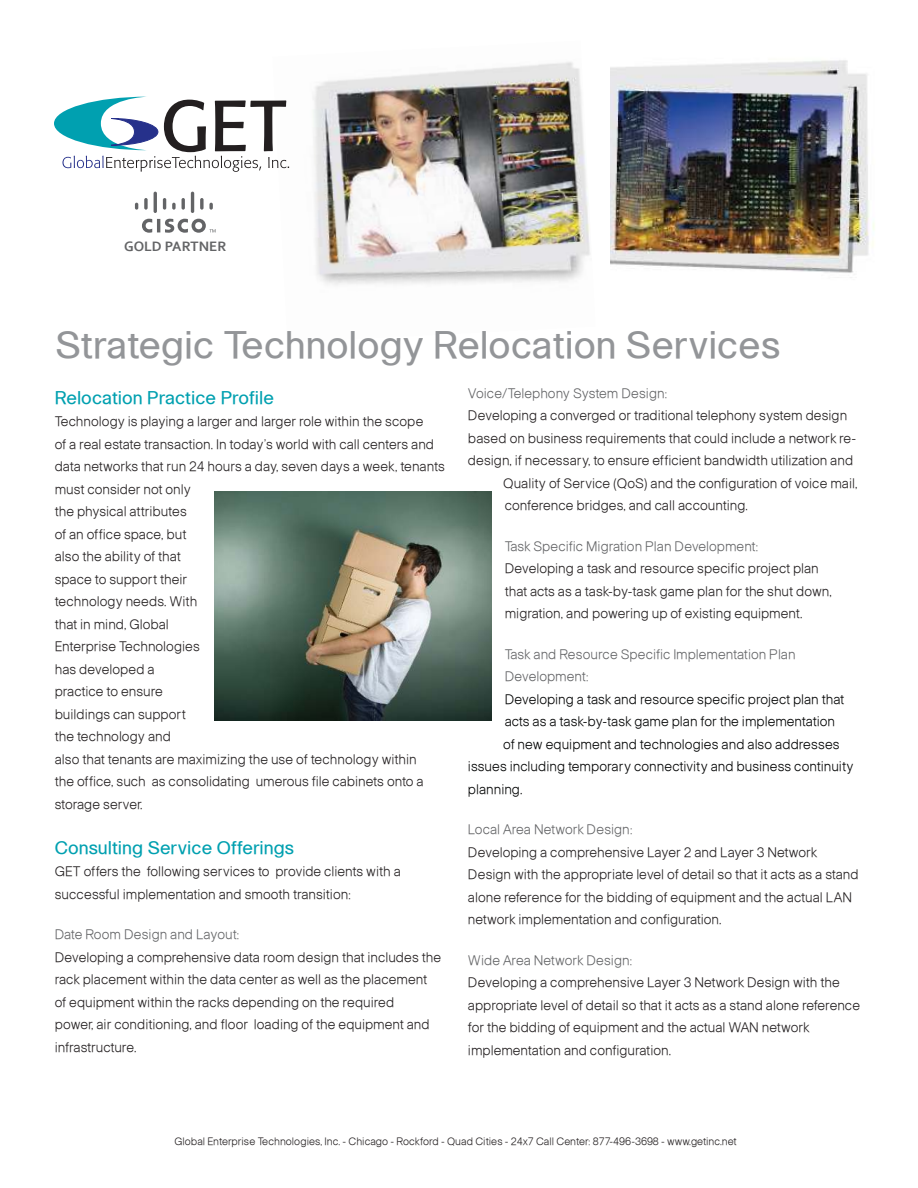
<style>
.page{position:relative;width:918px;height:1188px;background:#fff}
.page>*{position:absolute;margin:0;border:0;box-sizing:border-box;transform-origin:0 0}
.t1{font:37.5px "Ciscoregular";color:#939598}
.t2{font:18px "Ciscoregular";color:#00a0b0}
.t3{font:700 14.25px "Corbel";color:#636466}
.t4{font:13.5px/22.5px "Ciscolight";color:#231f20}
.t5{font:13.5px "Ciscolight";color:#010202}
.t6{font:13.5px/22.5px "Ciscolight";color:#636466}
.t7{font:10.5px "Ciscolight";color:#231f20}
</style>
<div class="page">
<img style="left:289px;top:62px;width:301px;height:223px">
<svg style="left:54px;top:97px;width:235px;height:75px"></svg>
<svg style="left:135px;top:203px;width:3px;height:7px"></svg>
<svg style="left:144px;top:198px;width:4px;height:12px"></svg>
<hr style="left:154px;top:192px;width:3px;height:21px;background:#636466;border-radius:2px">
<svg style="left:163px;top:198px;width:3px;height:12px"></svg>
<svg style="left:172px;top:203px;width:4px;height:7px"></svg>
<svg style="left:182px;top:198px;width:3px;height:12px"></svg>
<hr style="left:191px;top:192px;width:3px;height:21px;background:#636466;border-radius:2px">
<svg style="left:200px;top:198px;width:4px;height:12px"></svg>
<svg style="left:209px;top:203px;width:4px;height:7px"></svg>
<svg style="left:142px;top:219px;width:74px;height:14px"></svg>
<img style="left:610px;top:60px;width:265px;height:218px">
<img style="left:215px;top:492px;width:276px;height:229px">
<p class="t3" style="left:124px;top:238px;width:104px">GOLD PARTNER</p>
<h1 class="t1" style="left:56px;top:328px;width:726px">Strategic Technology Relocation Services</h1>
<h2 class="t2" style="left:55px;top:389px;width:221px">Relocation Practice Profile</h2>
<p class="t4" style="left:55px;top:411px;width:392px">Technology is playing a larger and larger role within the scope<br>of a real estate transaction. In today’s world with call centers and data networks that run 24 hours a day, seven days a week, tenants must consider not only<br>the physical attributes<br>of an office space, but<br>also the ability of that<br>space to support their<br>technology needs. With<br>that in mind, Global<br>Enterprise Technologies<br>has developed a<br>practice to ensure<br>buildings can support<br>the technology and<br>also that tenants are maximizing the use of technology within<br>the office, such as consolidating umerous file cabinets onto a storage server.</p>
<h2 class="t2" style="left:55px;top:839px;width:241px">Consulting Service Offerings</h2>
<p class="t4" style="left:55px;top:861px;width:348px">GET offers the following services to provide clients with a successful implementation and smooth transition:</p>
<p class="t6" style="left:55px;top:924px;width:186px">Date Room Design and Layout:</p>
<p class="t4" style="left:55px;top:947px;width:388px">Developing a comprehensive data room design that includes the rack placement within the data center as well as the placement of equipment within the racks depending on the required<br>power, air conditioning, and floor loading of the equipment and infrastructure.</p>
<p class="t6" style="left:468px;top:383px;width:201px">Voice/Telephony System Design:</p>
<p class="t4" style="left:468px;top:405px;width:381px">Developing a converged or traditional telephony system design</p>
<p class="t4" style="left:468px;top:428px;width:390px">based on business requirements that could include a network re-</p>
<p class="t4" style="left:468px;top:450px;width:387px">design, if necessary, to ensure efficient bandwidth utilization and</p>
<p class="t4" style="left:503px;top:473px;width:356px">Quality of Service (QoS) and the configuration of voice mail,</p>
<p class="t4" style="left:505px;top:495px;width:245px">conference bridges, and call accounting.</p>
<p class="t6" style="left:505px;top:536px;width:255px">Task Specific Migration Plan Development:</p>
<p class="t4" style="left:505px;top:558px;width:329px">Developing a task and resource specific project plan that acts as a task-by-task game plan for the shut down, migration, and powering up of existing equipment.</p>
<p class="t6" style="left:505px;top:644px;width:292px">Task and Resource Specific Implementation Plan<br>Development:</p>
<p class="t5" style="left:505px;top:693px;width:341px">Developing a task and resource specific project plan that</p>
<p class="t5" style="left:505px;top:716px;width:332px">acts as a task-by-task game plan for the implementation</p>
<p class="t5" style="left:503px;top:738px;width:338px">of new equipment and technologies and also addresses</p>
<p class="t5" style="left:468px;top:761px;width:387px">issues including temporary connectivity and business continuity</p>
<p class="t5" style="left:468px;top:783px;width:56px">planning.</p>
<p class="t6" style="left:468px;top:819px;width:166px">Local Area Network Design:</p>
<p class="t4" style="left:468px;top:842px;width:392px">Developing a comprehensive Layer 2 and Layer 3 Network Design with the appropriate level of detail so that it acts as a stand alone reference for the bidding of equipment and the actual LAN network implementation and configuration.</p>
<p class="t6" style="left:468px;top:950px;width:166px">Wide Area Network Design:</p>
<p class="t4" style="left:468px;top:972px;width:394px">Developing a comprehensive Layer 3 Network Design with the appropriate level of detail so that it acts as a stand alone reference for the bidding of equipment and the actual WAN network implementation and configuration.</p>
<p class="t7" style="left:175px;top:1136px;width:564px">Global Enterprise Technologies, Inc. - Chicago - Rockford - Quad Cities - 24x7 Call Center: 877-496-3698 - www.getinc.net</p>
</div>
